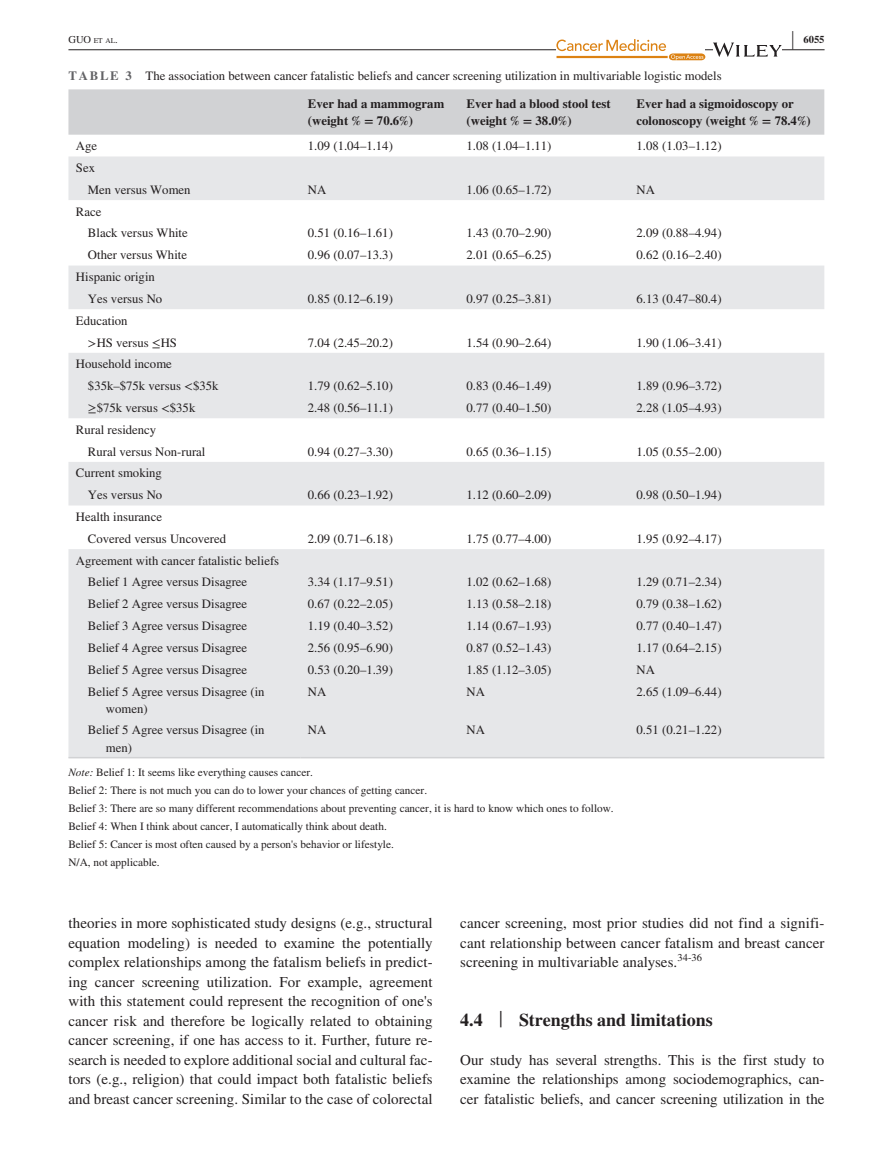
<style>
.page{position:relative;width:893px;height:1174px;background:#fff}
.page>*{position:absolute;margin:0;border:0;box-sizing:border-box;transform-origin:0 0}
.t1{font:700 25.95px "STIX";color:#231f20;scale:.36 1}
.t2{font:700 18px "STIX";color:#231f20}
.t3{font:15px/19.5px "STIX";letter-spacing:.005em;color:#231f20;text-align:justify}
.t4{font:12.75px/21.8px "STIX";color:#231f20}
.t5{font:700 12.75px/17.2px "STIX";color:#231f20}
.t6{font:11.25px/18px "STIX";color:#231f20}
.t7{font:10.5px "STIX";color:#231f20}
.t8{font:10.5px "STIX";color:#231f20}
.t9{font:700 10.5px "STIX";color:#231f20}
.s1{font-size:7.35px}
.s2{font-weight:700;color:#636366}
.s3{font-style:italic}
.s4{font-weight:400;font-size:23.7px}
</style>
<div class="page">
<hr style="left:68px;top:49px;width:756px;height:1px;background:#231f20">
<svg style="left:556px;top:39px;width:149px;height:21px"></svg>
<svg style="left:713px;top:43px;width:69px;height:14px"></svg>
<div style="left:68px;top:89px;width:756px;height:46px;background:#d1d2d4"></div>
<svg style="left:68px;top:156px;width:756px;height:601px;fill:#e6e7e9"></svg>
<hr style="left:68px;top:757px;width:232px;height:1px;background:#d1d2d4">
<hr style="left:300px;top:757px;width:159px;height:1px;background:#d1d2d4">
<hr style="left:459px;top:757px;width:170px;height:1px;background:#d1d2d4">
<hr style="left:629px;top:757px;width:195px;height:1px;background:#d1d2d4">
<h1 class="t1" style="left:792px;top:25px;width:7px">|</h1>
<p class="t7" style="left:68px;top:32px;width:51px">GUO <span class="s1">et al</span>.</p>
<p class="t9" style="left:803px;top:33px;width:22px">6055</p>
<p class="t4" style="left:68px;top:65px;width:655px"><span class="s2">TABLE 3</span> The association between cancer fatalistic beliefs and cancer screening utilization in multivariable logistic models</p>
<p class="t5" style="left:308px;top:95px;width:138px">Ever had a mammogram (weight % = 70.6%)</p>
<p class="t5" style="left:467px;top:95px;width:146px">Ever had a blood stool test (weight % = 38.0%)</p>
<p class="t5" style="left:637px;top:95px;width:176px">Ever had a sigmoidoscopy or colonoscopy (weight % = 78.4%)</p>
<p class="t4" style="left:76px;top:136px;width:23px">Age</p>
<p class="t4" style="left:308px;top:136px;width:86px">1.09 (1.04–1.14)</p>
<p class="t4" style="left:467px;top:136px;width:86px">1.08 (1.04–1.11)</p>
<p class="t4" style="left:637px;top:136px;width:86px">1.08 (1.03–1.12)</p>
<p class="t4" style="left:88px;top:158px;width:104px;text-indent:-12px">Sex<br>Men versus Women</p>
<p class="t4" style="left:308px;top:179px;width:20px">NA</p>
<p class="t4" style="left:467px;top:179px;width:86px">1.06 (0.65–1.72)</p>
<p class="t4" style="left:637px;top:179px;width:20px">NA</p>
<p class="t4" style="left:88px;top:201px;width:101px;text-indent:-12px">Race<br>Black versus White</p>
<p class="t4" style="left:308px;top:223px;width:86px">0.51 (0.16–1.61)</p>
<p class="t4" style="left:467px;top:223px;width:86px">1.43 (0.70–2.90)</p>
<p class="t4" style="left:637px;top:223px;width:86px">2.09 (0.88–4.94)</p>
<p class="t4" style="left:88px;top:245px;width:101px">Other versus White</p>
<p class="t4" style="left:308px;top:245px;width:86px">0.96 (0.07–13.3)</p>
<p class="t4" style="left:467px;top:245px;width:86px">2.01 (0.65–6.25)</p>
<p class="t4" style="left:637px;top:245px;width:86px">0.62 (0.16–2.40)</p>
<p class="t4" style="left:88px;top:267px;width:76px;text-indent:-12px">Hispanic origin<br>Yes versus No</p>
<p class="t4" style="left:308px;top:289px;width:86px">0.85 (0.12–6.19)</p>
<p class="t4" style="left:467px;top:289px;width:86px">0.97 (0.25–3.81)</p>
<p class="t4" style="left:637px;top:289px;width:86px">6.13 (0.47–80.4)</p>
<p class="t4" style="left:88px;top:310px;width:91px;text-indent:-12px">Education<br>&gt;HS versus ≤HS</p>
<p class="t4" style="left:88px;top:354px;width:132px;text-indent:-12px">Household income $35k–$75k versus &lt;$35k</p>
<p class="t4" style="left:308px;top:332px;width:86px">7.04 (2.45–20.2)</p>
<p class="t4" style="left:467px;top:332px;width:86px">1.54 (0.90–2.64)</p>
<p class="t4" style="left:637px;top:332px;width:86px">1.90 (1.06–3.41)</p>
<p class="t4" style="left:308px;top:376px;width:86px">1.79 (0.62–5.10)</p>
<p class="t4" style="left:467px;top:376px;width:86px">0.83 (0.46–1.49)</p>
<p class="t4" style="left:637px;top:376px;width:86px">1.89 (0.96–3.72)</p>
<p class="t4" style="left:88px;top:398px;width:109px">≥$75k versus &lt;$35k</p>
<p class="t4" style="left:308px;top:398px;width:86px">2.48 (0.56–11.1)</p>
<p class="t4" style="left:467px;top:398px;width:86px">0.77 (0.40–1.50)</p>
<p class="t4" style="left:637px;top:398px;width:86px">2.28 (1.05–4.93)</p>
<p class="t4" style="left:88px;top:419px;width:119px;text-indent:-12px">Rural residency<br>Rural versus Non-rural</p>
<p class="t4" style="left:308px;top:441px;width:86px">0.94 (0.27–3.30)</p>
<p class="t4" style="left:467px;top:441px;width:86px">0.65 (0.36–1.15)</p>
<p class="t4" style="left:637px;top:441px;width:86px">1.05 (0.55–2.00)</p>
<p class="t4" style="left:76px;top:463px;width:88px;text-align:right">Current smoking<br>Yes versus No</p>
<p class="t4" style="left:88px;top:507px;width:140px;text-indent:-12px">Health insurance<br>Covered versus Uncovered</p>
<p class="t4" style="left:88px;top:550px;width:193px;text-indent:-12px">Agreement with cancer fatalistic beliefs<br>Belief 1 Agree versus Disagree</p>
<p class="t4" style="left:308px;top:485px;width:86px">0.66 (0.23–1.92)</p>
<p class="t4" style="left:467px;top:485px;width:86px">1.12 (0.60–2.09)</p>
<p class="t4" style="left:637px;top:485px;width:86px">0.98 (0.50–1.94)</p>
<p class="t4" style="left:308px;top:528px;width:86px">2.09 (0.71–6.18)</p>
<p class="t4" style="left:467px;top:528px;width:86px">1.75 (0.77–4.00)</p>
<p class="t4" style="left:637px;top:528px;width:86px">1.95 (0.92–4.17)</p>
<p class="t4" style="left:308px;top:572px;width:86px">3.34 (1.17–9.51)</p>
<p class="t4" style="left:467px;top:572px;width:86px">1.02 (0.62–1.68)</p>
<p class="t4" style="left:637px;top:572px;width:86px">1.29 (0.71–2.34)</p>
<p class="t4" style="left:88px;top:594px;width:161px">Belief 2 Agree versus Disagree</p>
<p class="t4" style="left:308px;top:594px;width:86px">0.67 (0.22–2.05)</p>
<p class="t4" style="left:467px;top:594px;width:86px">1.13 (0.58–2.18)</p>
<p class="t4" style="left:637px;top:594px;width:86px">0.79 (0.38–1.62)</p>
<p class="t4" style="left:88px;top:616px;width:161px">Belief 3 Agree versus Disagree</p>
<p class="t4" style="left:308px;top:616px;width:86px">1.19 (0.40–3.52)</p>
<p class="t4" style="left:467px;top:616px;width:86px">1.14 (0.67–1.93)</p>
<p class="t4" style="left:637px;top:616px;width:86px">0.77 (0.40–1.47)</p>
<p class="t4" style="left:88px;top:637px;width:161px">Belief 4 Agree versus Disagree</p>
<p class="t4" style="left:308px;top:637px;width:86px">2.56 (0.95–6.90)</p>
<p class="t4" style="left:467px;top:637px;width:86px">0.87 (0.52–1.43)</p>
<p class="t4" style="left:637px;top:637px;width:86px">1.17 (0.64–2.15)</p>
<p class="t4" style="left:88px;top:659px;width:161px">Belief 5 Agree versus Disagree</p>
<p class="t4" style="left:308px;top:659px;width:86px">0.53 (0.20–1.39)</p>
<p class="t4" style="left:467px;top:659px;width:86px">1.85 (1.12–3.05)</p>
<p class="t4" style="left:637px;top:659px;width:20px">NA</p>
<p class="t4" style="left:106px;top:683px;width:160px;line-height:17.2px;text-indent:-18px">Belief 5 Agree versus Disagree (in women)</p>
<p class="t4" style="left:308px;top:681px;width:20px">NA</p>
<p class="t4" style="left:467px;top:681px;width:20px">NA</p>
<p class="t4" style="left:637px;top:681px;width:86px">2.65 (1.09–6.44)</p>
<p class="t4" style="left:106px;top:722px;width:160px;line-height:17.2px;text-indent:-18px">Belief 5 Agree versus Disagree (in men)</p>
<p class="t4" style="left:308px;top:720px;width:20px">NA</p>
<p class="t4" style="left:467px;top:720px;width:20px">NA</p>
<p class="t4" style="left:637px;top:720px;width:86px">0.51 (0.21–1.22)</p>
<p class="t6" style="left:68px;top:764px;width:547px"><span class="s3">Note:</span> Belief 1: It seems like everything causes cancer.<br>Belief 2: There is not much you can do to lower your chances of getting cancer.<br>Belief 3: There are so many different recommendations about preventing cancer, it is hard to know which ones to follow.<br>Belief 4: When I think about cancer, I automatically think about death.<br>Belief 5: Cancer is most often caused by a person's behavior or lifestyle.<br>N/A, not applicable.</p>
<p class="t3" style="left:68px;top:914px;width:366px">theories in more sophisticated study designs (e.g., structural equation modeling) is needed to examine the potentially complex relationships among the fatalism beliefs in predict&shy;ing cancer screening utilization. For example, agreement with this statement could represent the recognition of one's cancer risk and therefore be logically related to obtaining cancer screening, if one has access to it. Further, future re&shy;search is needed to explore additional social and cultural fac&shy;tors (e.g., religion) that could impact both fatalistic beliefs and breast cancer screening. Similar to the case of colorectal</p>
<p class="t3" style="left:460px;top:914px;width:366px">cancer screening, most prior studies did not find a signifi&shy;cant relationship between cancer fatalism and breast cancer screening in multivariable analyses.</p>
<p class="t8" style="left:677px;top:950px;width:26px">34-36</p>
<h2 class="t2" style="left:460px;top:1009px;width:254px">4.4 <span class="s4">|</span> Strengths and limitations</h2>
<p class="t3" style="left:460px;top:1051px;width:366px">Our study has several strengths. This is the first study to examine the relationships among sociodemographics, can&shy;cer fatalistic beliefs, and cancer screening utilization in the</p>
</div>
